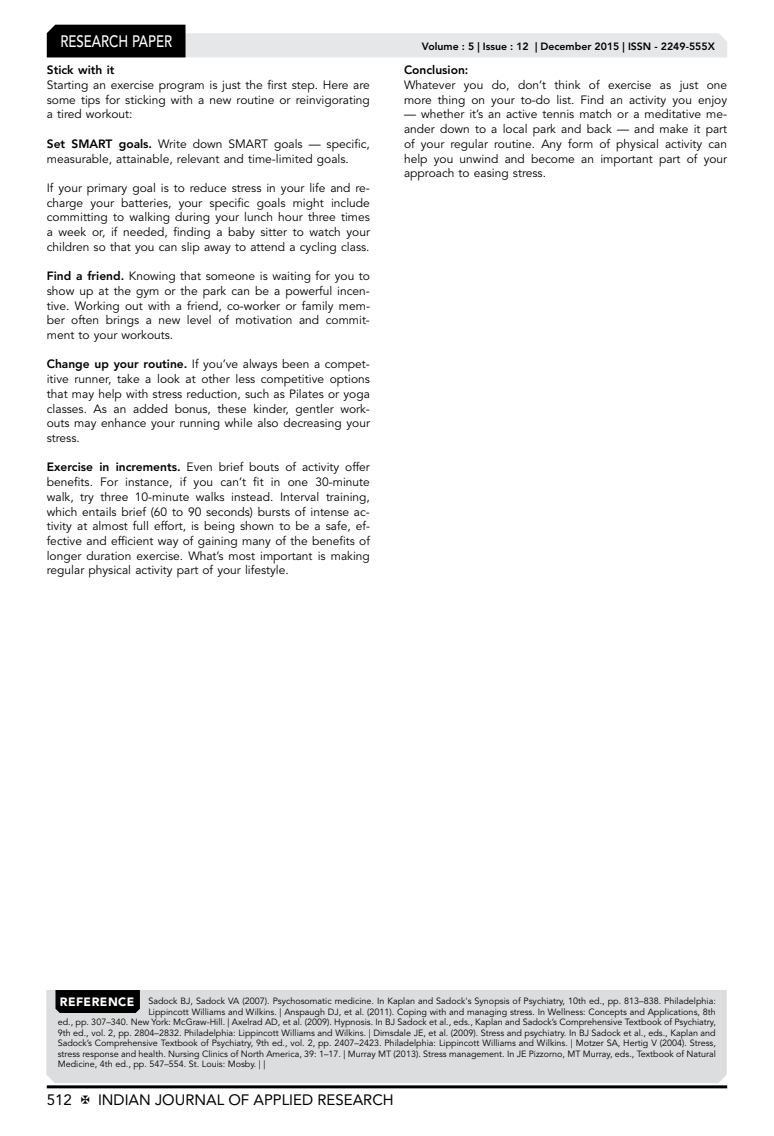
<style>
.page{position:relative;width:774px;height:1136px;background:#fff}
.page>*{position:absolute;margin:0;border:0;box-sizing:border-box;transform-origin:0 0}
.t1{font:500 16.5px "Avenir LT Std";color:#fff;scale:.8 1}
.t2{font:15px "Avenir LT Std";color:#000}
.t3{font:12px/14.7px "Avenir LT Std";color:#000;text-align:justify}
.t4{font:800 12px "Avenir LT Std";color:#000}
.t5{font:800 10.5px "Avenir LT Std";color:#000}
.t6{font:9px "Avenir LT Std";color:#000}
.s1{font-weight:800}
.s2{font-weight:900;font-size:12px;color:#fff}
</style>
<div class="page">
<hr style="left:47px;top:1085px;width:680px;height:3px;background:#000">
<svg style="left:47px;top:25px;width:680px;height:32px"></svg>
<div style="left:46px;top:990px;width:681px;height:93px;background:#dcddde"></div>
<div style="left:56px;top:990px;width:84px;height:22px;background:#000"></div>
<h1 class="t1" style="left:60px;top:32px;width:139px">RESEARCH PAPER</h1>
<p class="t4" style="left:47px;top:63px;width:69px">Stick with it</p>
<p class="t3" style="left:47px;top:78px;width:325px">Starting an exercise program is just the first step. Here are some tips for sticking with a new routine or reinvigorating a tired workout:</p>
<p class="t3" style="left:47px;top:137px;width:325px"><span class="s1">Set SMART goals.</span> Write down SMART goals — specific, measurable, attainable, relevant and time-limited goals.</p>
<p class="t3" style="left:47px;top:181px;width:325px">If your primary goal is to reduce stress in your life and re&shy;charge your batteries, your specific goals might include committing to walking during your lunch hour three times a week or, if needed, finding a baby sitter to watch your children so that you can slip away to attend a cycling class.</p>
<p class="t3" style="left:47px;top:269px;width:325px"><span class="s1">Find a friend.</span> Knowing that someone is waiting for you to show up at the gym or the park can be a powerful incen&shy;tive. Working out with a friend, co-worker or family mem&shy;ber often brings a new level of motivation and commit&shy;ment to your workouts.</p>
<p class="t3" style="left:47px;top:357px;width:325px"><span class="s1">Change up your routine.</span> If you’ve always been a compet&shy;itive runner, take a look at other less competitive options that may help with stress reduction, such as Pilates or yoga classes. As an added bonus, these kinder, gentler work&shy;outs may enhance your running while also decreasing your stress.</p>
<p class="t3" style="left:47px;top:460px;width:325px"><span class="s1">Exercise in increments.</span> Even brief bouts of activity offer benefits. For instance, if you can’t fit in one 30-minute walk, try three 10-minute walks instead. Interval training, which entails brief (60 to 90 seconds) bursts of intense ac&shy;tivity at almost full effort, is being shown to be a safe, ef&shy;fective and efficient way of gaining many of the benefits of longer duration exercise. What’s most important is making regular physical activity part of your lifestyle.</p>
<p class="t5" style="left:422px;top:41px;width:294px">Volume : 5 | Issue : 12 | December 2015 | ISSN - 2249-555X</p>
<p class="t4" style="left:404px;top:63px;width:66px">Conclusion:</p>
<p class="t3" style="left:404px;top:78px;width:325px">Whatever you do, don’t think of exercise as just one more thing on your to-do list. Find an activity you enjoy</p>
<p class="t3" style="left:404px;top:107px;width:325px">— whether it’s an active tennis match or a meditative me&shy;ander down to a local park and back — and make it part of your regular routine. Any form of physical activity can help you unwind and become an important part of your approach to easing stress.</p>
<p class="t6" style="left:60px;top:995px;width:657px"><span class="s2">REFERENCE</span> Sadock BJ, Sadock VA (2007). Psychosomatic medicine. In Kaplan and Sadock's Synopsis of Psychiatry, 10th ed., pp. 813–838. Philadelphia:</p>
<p class="t6" style="left:148px;top:1006px;width:569px">Lippincott Williams and Wilkins. | Anspaugh DJ, et al. (2011). Coping with and managing stress. In Wellness: Concepts and Applications, 8th</p>
<p class="t6" style="left:58px;top:1016px;width:660px">ed., pp. 307–340. New York: McGraw-Hill. | Axelrad AD, et al. (2009). Hypnosis. In BJ Sadock et al., eds., Kaplan and Sadock’s Comprehensive Textbook of Psychiatry,</p>
<p class="t6" style="left:58px;top:1027px;width:660px">9th ed., vol. 2, pp. 2804–2832. Philadelphia: Lippincott Williams and Wilkins. | Dimsdale JE, et al. (2009). Stress and psychiatry. In BJ Sadock et al., eds., Kaplan and</p>
<p class="t6" style="left:58px;top:1037px;width:660px">Sadock’s Comprehensive Textbook of Psychiatry, 9th ed., vol. 2, pp. 2407–2423. Philadelphia: Lippincott Williams and Wilkins. | Motzer SA, Hertig V (2004). Stress,</p>
<p class="t6" style="left:58px;top:1048px;width:660px">stress response and health. Nursing Clinics of North America, 39: 1–17. | Murray MT (2013). Stress management. In JE Pizzorno, MT Murray, eds., Textbook of Natural</p>
<p class="t6" style="left:58px;top:1058px;width:209px">Medicine, 4th ed., pp. 547–554. St. Louis: Mosby. | |</p>
<p class="t2" style="left:47px;top:1090px;width:27px">512</p>
<p class="t2" style="left:98px;top:1090px;width:297px">INDIAN JOURNAL OF APPLIED RESEARCH</p>
</div>
